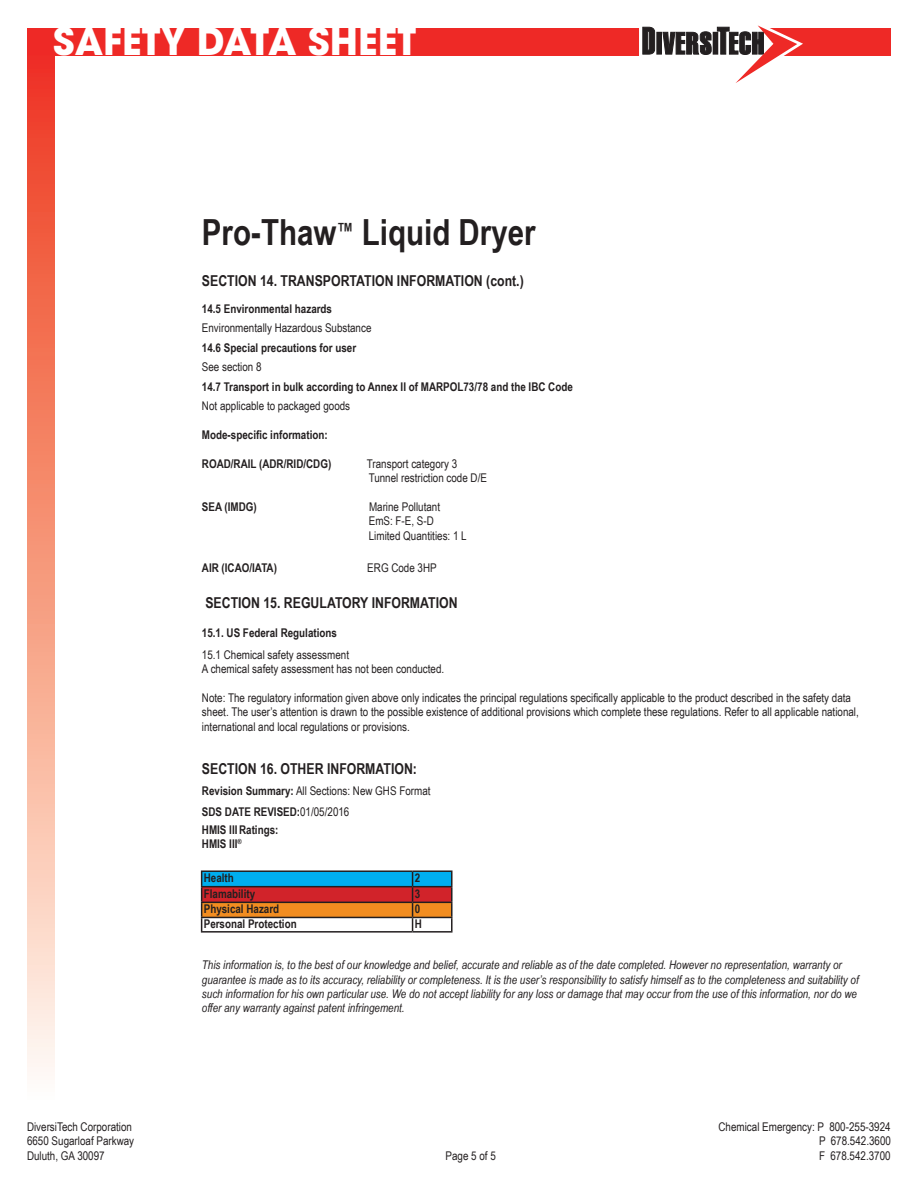
<style>
.page{position:relative;width:918px;height:1188px;background:#fff}
.page>*{position:absolute;margin:0;border:0;box-sizing:border-box;transform-origin:0 0}
.t1{font:700 37.5px "ITC Avant Garde Std";color:#fff}
.t2{font:700 36px "Arial Narrow";color:#231f20}
.t3{font:700 15px "Arial Narrow";color:#231f20}
.t4{font:12px/14.4px "Arial Narrow";color:#231f20}
.t5{font:italic 12px/14.4px "Arial Narrow";color:#231f20}
.t6{font:700 12px/14.4px "Arial Narrow";color:#231f20}
.s1{font-weight:700}
</style>
<div class="page">
<div style="left:27px;top:29px;width:864px;height:27px;background:#ee2926"></div>
<div style="left:27px;top:56px;width:27px;height:1048px;background:linear-gradient(to bottom,#ee3819,#fffdee)"></div>
<svg style="left:639px;top:25px;width:164px;height:58px"></svg>
<hr style="left:201px;top:931px;width:212px;height:2px;background:#231f20">
<hr style="left:413px;top:931px;width:40px;height:2px;background:#231f20">
<hr style="left:201px;top:870px;width:212px;height:2px;background:#231f20">
<hr style="left:413px;top:870px;width:40px;height:2px;background:#231f20">
<svg style="left:201px;top:871px;width:252px;height:61px"></svg>
<hr style="left:201px;top:886px;width:212px;height:1px;background:#231f20">
<hr style="left:413px;top:886px;width:40px;height:1px;background:#231f20">
<h1 class="t1" style="left:53px;top:16px;width:365px">SAFETY DATA SHEET</h1>
<h2 class="t2" style="left:202px;top:205px;width:335px">Pro-Thaw<sup>™</sup> Liquid Dryer</h2>
<p class="t3" style="left:202px;top:270px;width:323px">SECTION 14. TRANSPORTATION INFORMATION (cont.)</p>
<p class="t6" style="left:202px;top:301px;width:132px">14.5 Environmental hazards</p>
<p class="t4" style="left:202px;top:320px;width:171px">Environmentally Hazardous Substance</p>
<p class="t6" style="left:202px;top:340px;width:156px">14.6 Special precautions for user</p>
<p class="t4" style="left:202px;top:359px;width:61px">See section 8</p>
<p class="t6" style="left:202px;top:379px;width:372px">14.7 Transport in bulk according to Annex II of MARPOL73/78 and the IBC Code</p>
<p class="t4" style="left:202px;top:398px;width:150px">Not applicable to packaged goods</p>
<p class="t6" style="left:202px;top:427px;width:127px">Mode-specific information:</p>
<p class="t6" style="left:202px;top:456px;width:131px">ROAD/RAIL (ADR/RID/CDG)</p>
<p class="t4" style="left:367px;top:456px;width:122px">Transport category 3<br>Tunnel restriction code D/E</p>
<p class="t6" style="left:202px;top:499px;width:56px">SEA (IMDG)</p>
<p class="t4" style="left:369px;top:499px;width:99px">Marine Pollutant<br>EmS: F-E, S-D<br>Limited Quantities: 1 L</p>
<p class="t6" style="left:202px;top:560px;width:77px">AIR (ICAO/IATA)</p>
<p class="t4" style="left:367px;top:560px;width:71px">ERG Code 3HP</p>
<p class="t3" style="left:205px;top:591px;width:254px">SECTION 15. REGULATORY INFORMATION</p>
<p class="t6" style="left:202px;top:625px;width:137px">15.1. US Federal Regulations</p>
<p class="t4" style="left:202px;top:647px;width:244px">15.1 Chemical safety assessment<br>A chemical safety assessment has not been conducted.</p>
<p class="t4" style="left:202px;top:690px;width:658px">Note: The regulatory information given above only indicates the principal regulations specifically applicable to the product described in the safety data sheet. The user’s attention is drawn to the possible existence of additional provisions which complete these regulations. Refer to all applicable national, international and local regulations or provisions.</p>
<p class="t3" style="left:202px;top:757px;width:217px">SECTION 16. OTHER INFORMATION:</p>
<p class="t4" style="left:202px;top:779px;width:230px;line-height:21.1px"><span class="s1">Revision Summary:</span> All Sections: New GHS Format<br><span class="s1">SDS DATE REVISED:</span>01/05/2016</p>
<p class="t6" style="left:202px;top:822px;width:78px">HMIS IIIRatings:<br>HMIS III<sup>®</sup></p>
<p class="t6" style="left:204px;top:870px;width:32px">Health</p>
<p class="t6" style="left:415px;top:870px;width:7px">2</p>
<p class="t6" style="left:204px;top:886px;width:53px">Flamability</p>
<p class="t6" style="left:415px;top:886px;width:7px">3</p>
<p class="t6" style="left:204px;top:901px;width:77px">Physical Hazard</p>
<p class="t6" style="left:415px;top:901px;width:7px">0</p>
<p class="t6" style="left:204px;top:916px;width:94px">Personal Protection</p>
<p class="t6" style="left:415px;top:916px;width:9px">H</p>
<p class="t5" style="left:202px;top:958px;width:658px">This information is, to the best of our knowledge and belief, accurate and reliable as of the date completed. However no representation, warranty or guarantee is made as to its accuracy, reliability or completeness. It is the user’s responsibility to satisfy himself as to the completeness and suitability of such information for his own particular use. We do not accept liability for any loss or damage that may occur from the use of this information, nor do we offer any warranty against patent infringement.</p>
<p class="t4" style="left:27px;top:1119px;width:106px">DiversiTech Corporation</p>
<p class="t4" style="left:719px;top:1119px;width:174px">Chemical Emergency: P 800-255-3924</p>
<p class="t4" style="left:27px;top:1134px;width:109px">6650 Sugarloaf Parkway</p>
<p class="t4" style="left:819px;top:1134px;width:73px">P 678.542.3600</p>
<p class="t4" style="left:27px;top:1148px;width:79px">Duluth, GA 30097</p>
<p class="t4" style="left:446px;top:1148px;width:52px">Page 5 of 5</p>
<p class="t4" style="left:819px;top:1148px;width:73px">F 678.542.3700</p>
</div>
